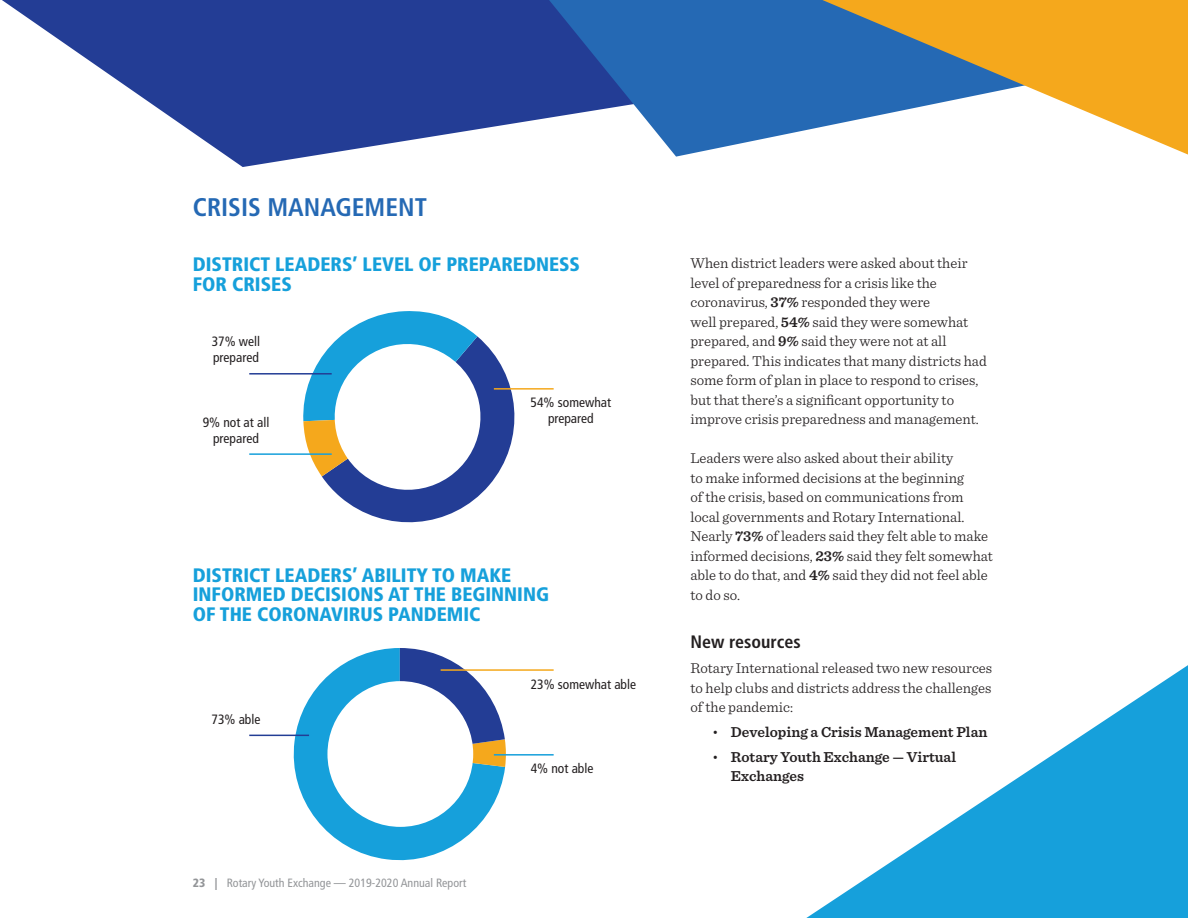
<style>
.page{position:relative;width:1188px;height:918px;background:#fff}
.page>*{position:absolute;margin:0;border:0;box-sizing:border-box;transform-origin:0 0}
.t1{font:700 condensed 25.5px "Frutiger LT Std";color:#2569b4}
.t2{font:900 condensed 19.5px/19.5px "Frutiger LT Std";color:#16a0db}
.t3{font:700 condensed 18px "Frutiger LT Std";color:#231f20}
.t4{font:300 15px/19.5px "Sentinel";color:#231f20}
.t5{font:600 15px/19.5px "Sentinel";color:#231f20}
.t6{font:condensed 13.5px/15.8px "Frutiger LT Std";color:#231f20;text-align:center}
.t7{font:condensed 12px "Frutiger LT Std";color:#939598}
.s1{font-weight:900}
.s2{font-weight:600}
.s3{font-weight:300}
</style>
<div class="page">
<svg style="left:303px;top:311px;width:212px;height:212px"></svg>
<svg style="left:287px;top:648px;width:218px;height:213px;fill:#16a0db"></svg>
<svg style="left:400px;top:648px;width:106px;height:119px"></svg>
<div style="left:327px;top:681px;width:146px;height:146px;background:#fff;border-radius:50%"></div>
<svg style="left:806px;top:665px;width:382px;height:253px"></svg>
<svg style="left:2px;top:0;width:547px;height:167px;fill:#233d95"></svg>
<hr style="left:249px;top:735px;width:60px;height:1px;background:#233d95">
<hr style="left:249px;top:373px;width:83px;height:2px;background:#233d95">
<hr style="left:249px;top:453px;width:83px;height:2px;background:#16a0db">
<hr style="left:494px;top:754px;width:60px;height:2px;background:#16a0db">
<hr style="left:494px;top:388px;width:60px;height:2px;background:#f5a81c">
<hr style="left:441px;top:669px;width:113px;height:2px;background:#f5a81c">
<svg style="left:549px;top:0;width:273px;height:157px;fill:#2569b4"></svg>
<svg style="left:822px;top:0;width:366px;height:155px"></svg>
<h1 class="t1" style="left:193px;top:192px;width:236px">CRISIS MANAGEMENT</h1>
<h2 class="t2" style="left:193px;top:255px;width:389px">DISTRICT LEADERS’ LEVEL OF PREPAREDNESS<br>FOR CRISES</h2>
<p class="t6" style="left:212px;top:334px;width:50px;text-align:left">37% well prepared</p>
<p class="t6" style="left:203px;top:414px;width:68px">9% not at all prepared</p>
<p class="t6" style="left:531px;top:395px;width:82px">54% somewhat prepared</p>
<h2 class="t2" style="left:193px;top:565px;width:358px">DISTRICT LEADERS’ ABILITY TO MAKE<br>INFORMED DECISIONS AT THE BEGINNING<br>OF THE CORONAVIRUS PANDEMIC</h2>
<p class="t6" style="left:212px;top:712px;width:50px">73% able</p>
<p class="t7" style="left:193px;top:875px;width:275px"><span class="s1">23 |</span> Rotary Youth Exchange — 2019-2020 Annual Report</p>
<p class="t6" style="left:531px;top:676px;width:107px">23% somewhat able</p>
<p class="t6" style="left:531px;top:761px;width:64px">4% not able</p>
<p class="t4" style="left:690px;top:253px;width:298px">When district leaders were asked about their level of preparedness for a crisis like the coronavirus, <span class="s2">37%</span> responded they were<br>well prepared, <span class="s2">54%</span> said they were somewhat prepared, and <span class="s2">9%</span> said they were not at all prepared. This indicates that many districts had some form of plan in place to respond to crises, but that there’s a significant opportunity to improve crisis preparedness and management.</p>
<p class="t4" style="left:690px;top:448px;width:304px">Leaders were also asked about their ability<br>to make informed decisions at the beginning<br>of the crisis, based on communications from local governments and Rotary International.<br>Nearly <span class="s2">73%</span> of leaders said they felt able to make informed decisions, <span class="s2">23%</span> said they felt somewhat able to do that, and <span class="s2">4%</span> said they did not feel able to do so.</p>
<p class="t3" style="left:690px;top:631px;width:112px">New resources</p>
<p class="t4" style="left:690px;top:657px;width:303px;text-align:justify">Rotary International released two new resources to help clubs and districts address the challenges of the pandemic:</p>
<p class="t5" style="left:712px;top:721px;width:277px"><span class="s3">•</span> Developing a Crisis Management Plan</p>
<p class="t5" style="left:731px;top:746px;width:227px;text-indent:-19px"><span class="s3">•</span> Rotary Youth Exchange — Virtual<br>Exchanges</p>
</div>
